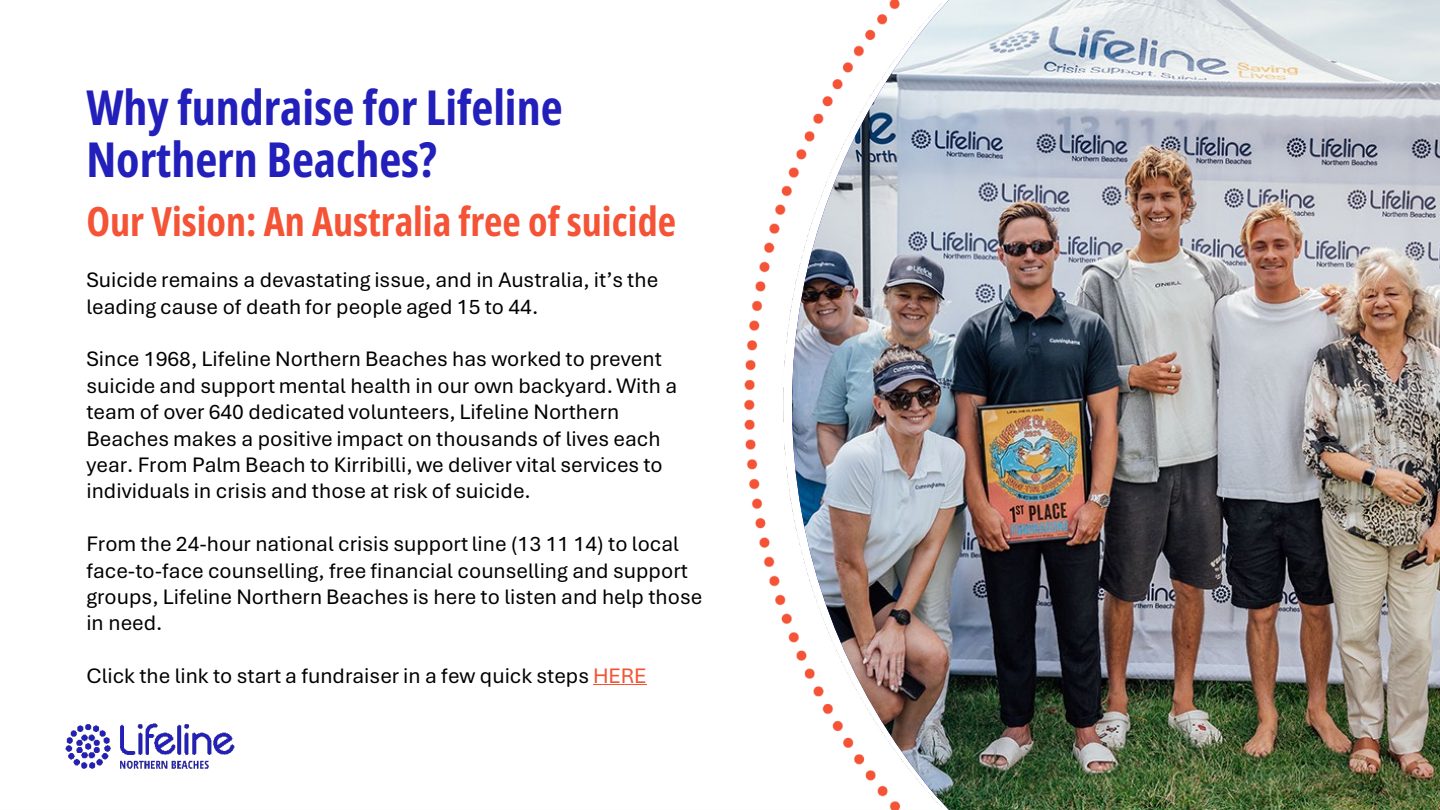
<style>
.page{position:relative;width:1440px;height:810px;background:#fff}
.page>*{position:absolute;margin:0;border:0;box-sizing:border-box;transform-origin:0 0}
.t1{font:700 48px/51.8px "Open Sans Condensed";color:#221fbb}
.t2{font:700 40px "Open Sans Condensed";color:#f45336}
.t3{font:22px/26.4px "Aptos";color:#000}
.s1{color:#f45336}
</style>
<div class="page">
<img style="left:65px;top:723px;width:170px;height:46px">
<hr style="left:593px;top:684px;width:54px;height:1px;background:#f45336">
<img style="left:792px;top:0;width:648px;height:810px">
<p class="t1" style="left:86px;top:81px;width:478px">Why fundraise for Lifeline<br>Northern Beaches?</p>
<p class="t2" style="left:86px;top:193px;width:591px">Our Vision: An Australia free of suicide</p>
<p class="t3" style="left:86px;top:266px;width:573px">Suicide remains a devastating issue, and in Australia, it’s the leading cause of death for people aged 15 to 44.</p>
<p class="t3" style="left:86px;top:345px;width:592px">Since 1968, Lifeline Northern Beaches has worked to prevent suicide and support mental health in our own backyard. With a team of over 640 dedicated volunteers, Lifeline Northern Beaches makes a positive impact on thousands of lives each year. From Palm Beach to Kirribilli, we deliver vital services to individuals in crisis and those at risk of suicide.</p>
<p class="t3" style="left:86px;top:530px;width:618px">From the 24-hour national crisis support line (13 11 14) to local face-to-face counselling, free financial counselling and support groups, Lifeline Northern Beaches is here to listen and help those in need.</p>
<p class="t3" style="left:86px;top:662px;width:562px">Click the link to start a fundraiser in a few quick steps <span class="s1">HERE</span></p>
</div>
